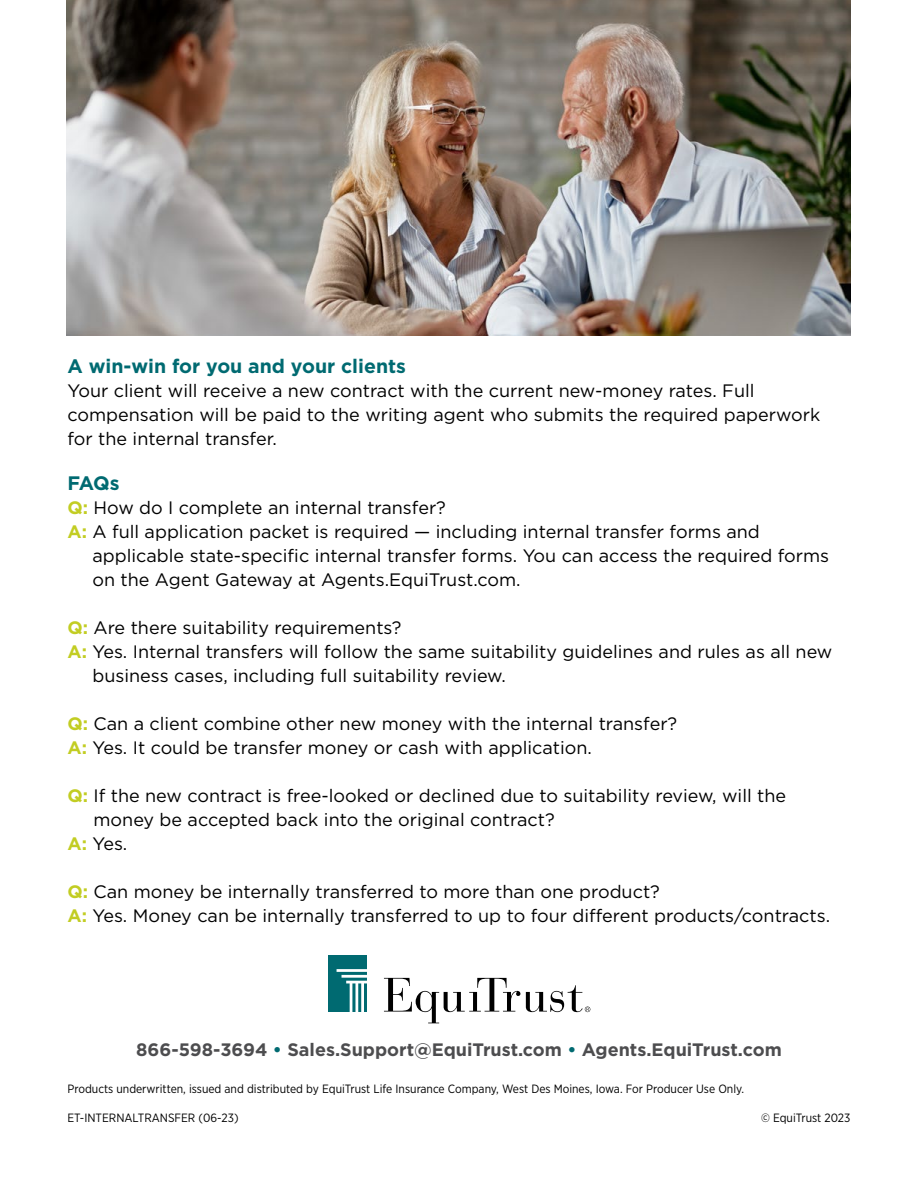
<style>
.page{position:relative;width:918px;height:1188px;background:#fff}
.page>*{position:absolute;margin:0;border:0;box-sizing:border-box;transform-origin:0 0}
.t1{font:700 19.5px "Gotham";color:#006a71}
.t2{font:18px/24px "Gotham";color:#000}
.t3{font:700 18px "Gotham";color:#4d4d4f}
.t4{font:12px "Gotham Narrow";color:#000}
.s1{font-weight:700;color:#c2cd23}
.s2{color:#006a71}
</style>
<div class="page">
<div style="left:328px;top:956px;width:39px;height:56px;background:#006a71"></div>
<svg style="left:384px;top:978px;width:136px;height:45px"></svg>
<svg style="left:337px;top:969px;width:30px;height:43px"></svg>
<svg style="left:526px;top:985px;width:64px;height:27px"></svg>
<img style="left:67px;top:0;width:784px;height:335px">
<p class="t1" style="left:68px;top:353px;width:340px">A win-win for you and your clients</p>
<p class="t2" style="left:68px;top:379px;width:754px">Your client will receive a new contract with the current new-money rates. Full compensation will be paid to the writing agent who submits the required paperwork for the internal transfer.</p>
<p class="t1" style="left:68px;top:470px;width:54px">FAQs</p>
<p class="t2" style="left:68px;top:495px;width:380px"><span class="s1">Q:</span> How do I complete an internal transfer?</p>
<p class="t2" style="left:68px;top:519px;width:694px"><span class="s1">A:</span> A full application packet is required — including internal transfer forms and</p>
<p class="t2" style="left:92px;top:543px;width:738px">applicable state-specific internal transfer forms. You can access the required forms</p>
<p class="t2" style="left:92px;top:567px;width:430px">on the Agent Gateway at Agents.EquiTrust.com.</p>
<p class="t2" style="left:68px;top:615px;width:336px"><span class="s1">Q:</span> Are there suitability requirements?</p>
<p class="t2" style="left:68px;top:639px;width:766px"><span class="s1">A:</span> Yes. Internal transfers will follow the same suitability guidelines and rules as all new</p>
<p class="t2" style="left:92px;top:663px;width:415px">business cases, including full suitability review.</p>
<p class="t2" style="left:68px;top:711px;width:611px"><span class="s1">Q:</span> Can a client combine other new money with the internal transfer?<br><span class="s1">A:</span> Yes. It could be transfer money or cash with application.</p>
<p class="t2" style="left:68px;top:783px;width:720px"><span class="s1">Q:</span> If the new contract is free-looked or declined due to suitability review, will the</p>
<p class="t2" style="left:94px;top:807px;width:463px">money be accepted back into the original contract?</p>
<p class="t2" style="left:68px;top:831px;width:61px"><span class="s1">A:</span> Yes.</p>
<p class="t2" style="left:68px;top:879px;width:764px"><span class="s1">Q:</span> Can money be internally transferred to more than one product?<br><span class="s1">A:</span> Yes. Money can be internally transferred to up to four different products/contracts.</p>
<p class="t3" style="left:136px;top:1038px;width:647px">866-598-3694 <span class="s2">•</span> Sales.Support@EquiTrust.com <span class="s2">•</span> Agents.EquiTrust.com</p>
<p class="t4" style="left:68px;top:1081px;width:678px">Products underwritten, issued and distributed by EquiTrust Life Insurance Company, West Des Moines, Iowa. For Producer Use Only.</p>
<p class="t4" style="left:68px;top:1110px;width:173px">ET-INTERNALTRANSFER (06-23)</p>
<p class="t4" style="left:761px;top:1110px;width:91px">© EquiTrust 2023</p>
</div>
